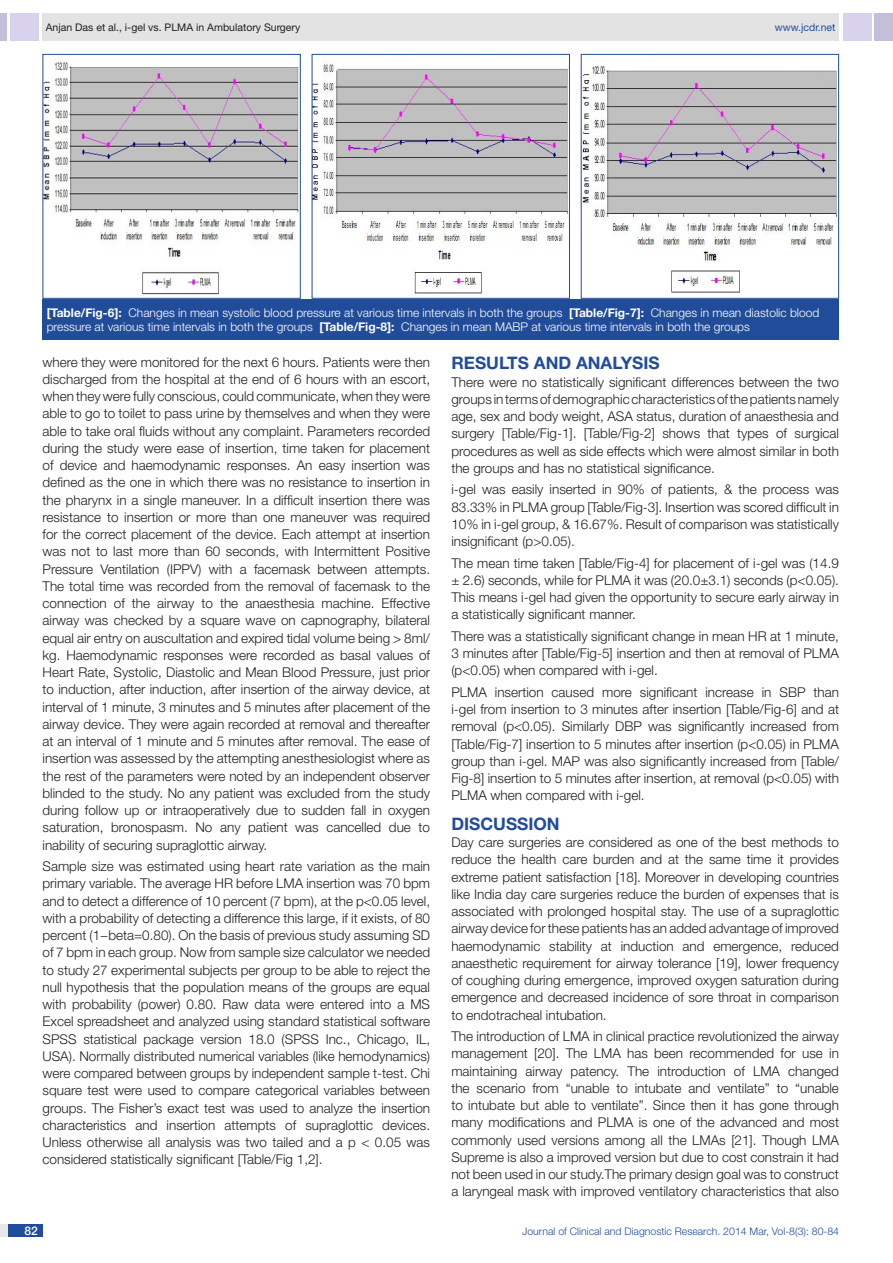
<style>
.page{position:relative;width:893px;height:1263px;background:#fff}
.page>*{position:absolute;margin:0;border:0;box-sizing:border-box;transform-origin:0 0}
.Level_1{font:700 17.25px "Helvetica Neue";color:#214c99}
.Body_text{font:300 13.5px/17.2px "Helvetica Neue";color:#231f20;text-align:justify}
.Table_text{font:300 12px/14.4px "Helvetica Neue";color:#fff}
.t1{font:500 12px "Helvetica Neue";color:#fff}
.t2{font:300 10.5px "Helvetica Neue";color:#214c99}
.t3{font:10.5px "Helvetica Neue";color:#231f20}
.t4{font:10.5px "Helvetica Neue";color:#214c99}
.s1{font-weight:700}
</style>
<div class="page">
<div style="left:0;top:13px;width:7px;height:28px;background:#c3bfd8"></div>
<div style="left:10px;top:13px;width:29px;height:28px;background:#d9d2ec"></div>
<div style="left:43px;top:13px;width:796px;height:28px;background:#e3e3e3"></div>
<div style="left:875px;top:13px;width:18px;height:28px;background:#c3bfd8"></div>
<div style="left:843px;top:13px;width:29px;height:28px;background:#d9d2ec"></div>
<div style="left:0;top:1224px;width:43px;height:13px;background:#e6e7e9"></div>
<div style="left:8px;top:1224px;width:35px;height:13px;background:#214c99"></div>
<div style="left:43px;top:299px;width:796px;height:40px;background:#214c99"></div>
<img style="left:45px;top:62px;width:254px;height:233px">
<div style="left:43px;top:54px;width:258px;height:245px;border:1px solid #214c99"></div>
<img style="left:314px;top:63px;width:254px;height:231px">
<div style="left:312px;top:54px;width:258px;height:245px;border:1px solid #214c99"></div>
<img style="left:583px;top:66px;width:254px;height:227px">
<div style="left:581px;top:54px;width:258px;height:245px;border:1px solid #214c99"></div>
<p class="t3" style="left:46px;top:21px;width:256px">Anjan Das et al., i-gel vs. PLMA in Ambulatory Surgery</p>
<p class="t4" style="left:775px;top:21px;width:62px">www.jcdr.net</p>
<p class="Table_text" style="left:47px;top:305px;width:774px"><span class="s1">[TABLE/FIG-6]:</span> Changes in mean systolic blood pressure at various time intervals in both the groups <span class="s1">[TABLE/FIG-7]:</span> Changes in mean diastolic blood pressure at various time intervals in both the groups <span class="s1">[TABLE/FIG-8]:</span> Changes in mean MABP at various time intervals in both the groups</p>
<p class="Body_text" style="left:43px;top:353px;width:389px">where they were monitored for the next 6 hours. Patients were then discharged from the hospital at the end of 6 hours with an escort, when they were fully conscious, could communicate, when they were able to go to toilet to pass urine by themselves and when they were able to take oral fluids without any complaint. Parameters recorded during the study were ease of insertion, time taken for placement of device and haemodynamic responses. An easy insertion was defined as the one in which there was no resistance to insertion in the pharynx in a single maneuver. In a difficult insertion there was resistance to insertion or more than one maneuver was required for the correct placement of the device. Each attempt at insertion was not to last more than 60 seconds, with Intermittent Positive Pressure Ventilation (IPPV) with a facemask between attempts.<br>The total time was recorded from the removal of facemask to the connection of the airway to the anaesthesia machine. Effective airway was checked by a square wave on capnography, bilateral equal air entry on auscultation and expired tidal volume being &gt; 8ml/ kg. Haemodynamic responses were recorded as basal values of Heart Rate, Systolic, Diastolic and Mean Blood Pressure, just prior to induction, after induction, after insertion of the airway device, at interval of 1 minute, 3 minutes and 5 minutes after placement of the airway device. They were again recorded at removal and thereafter at an interval of 1 minute and 5 minutes after removal. The ease of insertion was assessed by the attempting anesthesiologist where as the rest of the parameters were noted by an independent observer blinded to the study. No any patient was excluded from the study during follow up or intraoperatively due to sudden fall in oxygen saturation, bronospasm. No any patient was cancelled due to inability of securing supraglottic airway.</p>
<p class="Body_text" style="left:43px;top:857px;width:389px">Sample size was estimated using heart rate variation as the main primary variable. The average HR before LMA insertion was 70 bpm and to detect a difference of 10 percent (7 bpm), at the p&lt;0.05 level, with a probability of detecting a difference this large, if it exists, of 80 percent (1−beta=0.80). On the basis of previous study assuming SD of 7 bpm in each group. Now from sample size calculator we needed to study 27 experimental subjects per group to be able to reject the null hypothesis that the population means of the groups are equal with probability (power) 0.80. Raw data were entered into a MS Excel spreadsheet and analyzed using standard statistical software SPSS statistical package version 18.0 (SPSS Inc., Chicago, IL, USA). Normally distributed numerical variables (like hemodynamics) were compared between groups by independent sample t-test. Chi square test were used to compare categorical variables between groups. The Fisher’s exact test was used to analyze the insertion characteristics and insertion attempts of supraglottic devices.<br>Unless otherwise all analysis was two tailed and a p &lt; 0.05 was considered statistically significant [Table/Fig 1,2].</p>
<p class="Level_1" style="left:451px;top:353px;width:210px">RESULTS AND ANALYSIS</p>
<p class="Body_text" style="left:451px;top:373px;width:389px">There were no statistically significant differences between the two groups in terms of demographic characteristics of the patients namely age, sex and body weight, ASA status, duration of anaesthesia and surgery [Table/Fig-1]. [Table/Fig-2] shows that types of surgical procedures as well as side effects which were almost similar in both the groups and has no statistical significance.</p>
<p class="Body_text" style="left:451px;top:481px;width:389px">i-gel was easily inserted in 90% of patients, &amp; the process was 83.33% in PLMA group [Table/Fig-3]. Insertion was scored difficult in 10% in i-gel group, &amp; 16.67%. Result of comparison was statistically insignificant (p&gt;0.05).</p>
<p class="Body_text" style="left:451px;top:554px;width:389px">The mean time taken [Table/Fig-4] for placement of i-gel was (14.9 ± 2.6) seconds, while for PLMA it was (20.0±3.1) seconds (p&lt;0.05).<br>This means i-gel had given the opportunity to secure early airway in a statistically significant manner.</p>
<p class="Body_text" style="left:451px;top:627px;width:389px">There was a statistically significant change in mean HR at 1 minute, 3 minutes after [Table/Fig-5] insertion and then at removal of PLMA (p&lt;0.05) when compared with i-gel.</p>
<p class="Body_text" style="left:451px;top:683px;width:389px">PLMA insertion caused more significant increase in SBP than i-gel from insertion to 3 minutes after insertion [Table/Fig-6] and at removal (p&lt;0.05). Similarly DBP was significantly increased from [Table/Fig-7] insertion to 5 minutes after insertion (p&lt;0.05) in PLMA group than i-gel. MAP was also significantly increased from [Table/ Fig-8] insertion to 5 minutes after insertion, at removal (p&lt;0.05) with PLMA when compared with i-gel.</p>
<p class="Level_1" style="left:451px;top:813px;width:31px">DISCUSS</p>
<p class="Level_1" style="left:528px;top:813px;width:30px">ION</p>
<p class="Body_text" style="left:451px;top:833px;width:389px">Day care surgeries are considered as one of the best methods to reduce the health care burden and at the same time it provides extreme patient satisfaction [18]. Moreover in developing countries like India day care surgeries reduce the burden of expenses that is associated with prolonged hospital stay. The use of a supraglottic airway device for these patients has an added advantage of improved haemodynamic stability at induction and emergence, reduced anaesthetic requirement for airway tolerance [19], lower frequency of coughing during emergence, improved oxygen saturation during emergence and decreased incidence of sore throat in comparison to endotracheal intubation.</p>
<p class="Body_text" style="left:451px;top:1027px;width:389px">The introduction of LMA in clinical practice revolutionized the airway management [20]. The LMA has been recommended for use in maintaining airway patency. The introduction of LMA changed the scenario from “unable to intubate and ventilate” to “unable to intubate but able to ventilate”. Since then it has gone through many modifications and PLMA is one of the advanced and most commonly used versions among all the LMAs [21]. Though LMA Supreme is also a improved version but due to cost constrain it had not been used in our study.The primary design goal was to construct a laryngeal mask with improved ventilatory characteristics that also</p>
<p class="t1" style="left:24px;top:1223px;width:15px">82</p>
<p class="t2" style="left:522px;top:1225px;width:318px">Journal of Clinical and Diagnostic Research. 2014 Mar, Vol-8(3): 80-84</p>
</div>
